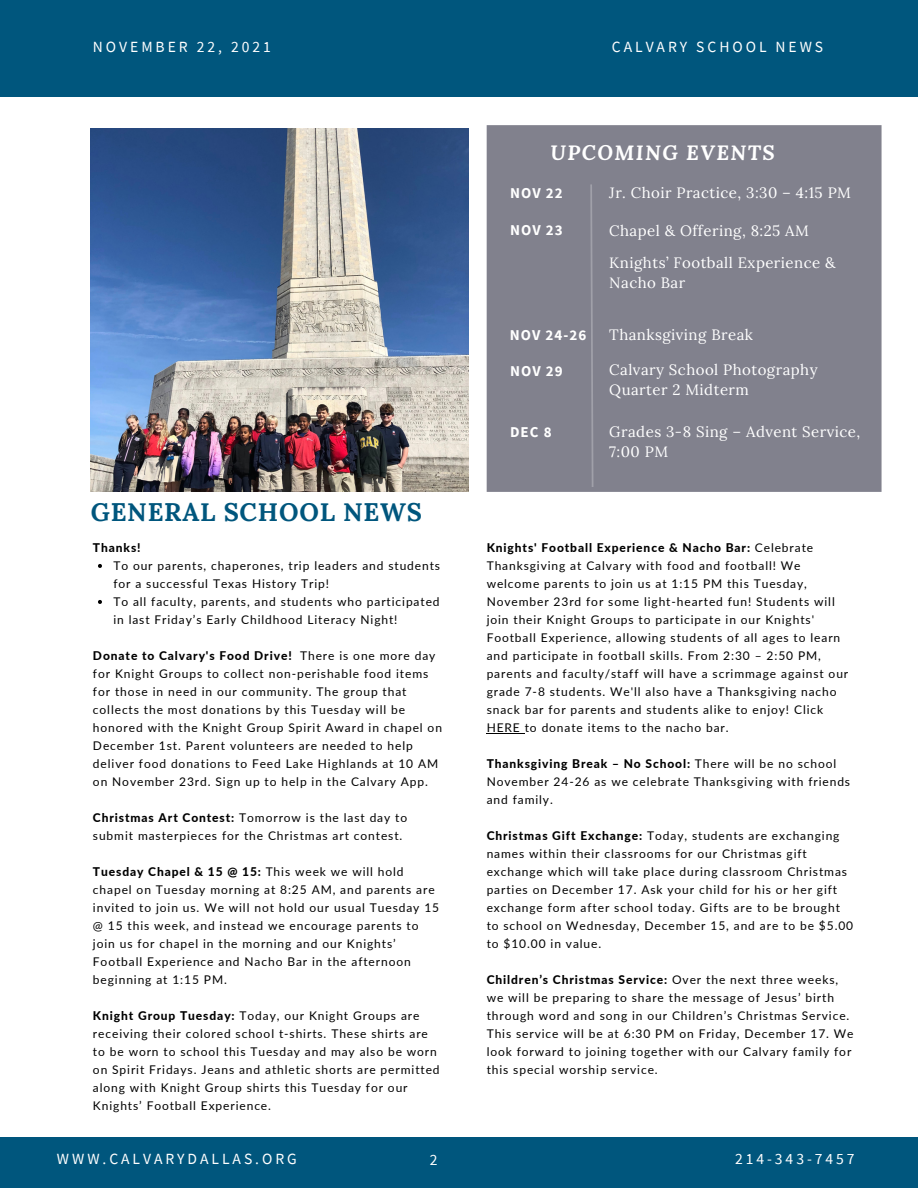
<style>
.page{position:relative;width:918px;height:1188px;background:#fff}
.page>*{position:absolute;margin:0;border:0;box-sizing:border-box;transform-origin:0 0}
.t1{font:700 25.35px "Lora";letter-spacing:.03em;color:#00567d}
.t2{font:italic 700 20.55px "Lora";letter-spacing:.07em;color:#fff}
.t3{font:15.6px "Source Sans Pro";letter-spacing:.19em;color:#fff}
.t4{font:15px/20.1px "Lora";letter-spacing:.03em;color:#fff}
.t5{font:700 15px "Source Sans Pro";letter-spacing:.07em;color:#fff}
.t6{font:12px/18px "Lato";letter-spacing:.075em;color:#000}
.t7{font:800 12px "Lato";letter-spacing:.075em;color:#000}
.s1{font-weight:800}
</style>
<div class="page">
<div style="left:0;top:0;width:918px;height:96px;background:#00567d"></div>
<svg style="left:98px;top:564px;width:4px;height:4px"></svg>
<svg style="left:98px;top:600px;width:4px;height:4px"></svg>
<div style="left:487px;top:125px;width:395px;height:367px;background:#81818d"></div>
<img style="left:91px;top:128px;width:378px;height:364px">
<svg style="left:590px;top:184px;width:3px;height:303px"></svg>
<hr style="left:487px;top:733px;width:38px;height:1px;background:#000">
<div style="left:0;top:1138px;width:918px;height:50px;background:#00567d"></div>
<p class="t3" style="left:93px;top:37px;width:179px">NOVEMBER 22, 2021</p>
<p class="t3" style="left:612px;top:37px;width:213px">CALVARY SCHOOL NEWS</p>
<p class="t2" style="left:551px;top:139px;width:226px">UPCOMING EVENTS</p>
<p class="t5" style="left:510px;top:183px;width:54px">NOV 22</p>
<p class="t4" style="left:609px;top:182px;width:243px">Jr. Choir Practice, 3:30 – 4:15 PM</p>
<p class="t5" style="left:510px;top:221px;width:54px">NOV 23</p>
<p class="t4" style="left:609px;top:221px;width:201px">Chapel &amp; Offering, 8:25 AM</p>
<p class="t4" style="left:609px;top:252px;width:228px">Knights’ Football Experience &amp;<br>Nacho Bar</p>
<p class="t1" style="left:91px;top:496px;width:333px">GENERAL SCHOOL NEWS</p>
<p class="t7" style="left:93px;top:540px;width:49px">Thanks!</p>
<p class="t6" style="left:113px;top:556px;width:328px">To our parents, chaperones, trip leaders and students for a successful Texas History Trip!</p>
<p class="t6" style="left:113px;top:592px;width:328px">To all faculty, parents, and students who participated in last Friday’s Early Childhood Literacy Night!</p>
<p class="t6" style="left:93px;top:646px;width:351px"><span class="s1">Donate to Calvary's Food Drive!</span> There is one more day for Knight Groups to collect non-perishable food items for those in need in our community. The group that collects the most donations by this Tuesday will be honored with the Knight Group Spirit Award in chapel on December 1st. Parent volunteers are needed to help deliver food donations to Feed Lake Highlands at 10 AM on November 23rd. Sign up to help in the Calvary App.</p>
<p class="t6" style="left:93px;top:808px;width:316px"><span class="s1">Christmas Art Contest:</span> Tomorrow is the last day to submit masterpieces for the Christmas art contest.</p>
<p class="t6" style="left:93px;top:862px;width:348px"><span class="s1">Tuesday Chapel &amp; 15 @ 15:</span> This week we will hold chapel on Tuesday morning at 8:25 AM, and parents are invited to join us. We will not hold our usual Tuesday 15 @ 15 this week, and instead we encourage parents to join us for chapel in the morning and our Knights’ Football Experience and Nacho Bar in the afternoon beginning at 1:15 PM.</p>
<p class="t6" style="left:93px;top:1006px;width:348px"><span class="s1">Knight Group Tuesday:</span> Today, our Knight Groups are receiving their colored school t-shirts. These shirts are to be worn to school this Tuesday and may also be worn on Spirit Fridays. Jeans and athletic shorts are permitted along with Knight Group shirts this Tuesday for our Knights’ Football Experience.</p>
<p class="t5" style="left:510px;top:325px;width:78px">NOV 24-26</p>
<p class="t4" style="left:609px;top:324px;width:145px">Thanksgiving Break</p>
<p class="t4" style="left:609px;top:360px;width:210px">Calvary School Photography</p>
<p class="t4" style="left:609px;top:380px;width:141px">Quarter 2 Midterm</p>
<p class="t4" style="left:609px;top:421px;width:253px">Grades 3-8 Sing – Advent Service,<br>7:00 PM</p>
<p class="t5" style="left:510px;top:361px;width:54px">NOV 29</p>
<p class="t5" style="left:510px;top:422px;width:43px">DEC 8</p>
<p class="t6" style="left:487px;top:538px;width:363px"><span class="s1">Knights' Football Experience &amp; Nacho Bar:</span> Celebrate Thanksgiving at Calvary with food and football! We welcome parents to join us at 1:15 PM this Tuesday, November 23rd for some light-hearted fun! Students will join their Knight Groups to participate in our Knights' Football Experience, allowing students of all ages to learn and participate in football skills. From 2:30 – 2:50 PM, parents and faculty/staff will have a scrimmage against our grade 7-8 students. We'll also have a Thanksgiving nacho snack bar for parents and students alike to enjoy! Click HERE to donate items to the nacho bar.</p>
<p class="t6" style="left:487px;top:754px;width:365px"><span class="s1">Thanksgiving Break – No School:</span> There will be no school<br>November 24-26 as we celebrate Thanksgiving with friends and family.</p>
<p class="t6" style="left:487px;top:826px;width:368px"><span class="s1">Christmas Gift Exchange:</span> Today, students are exchanging names within their classrooms for our Christmas gift exchange which will take place during classroom Christmas parties on December 17. Ask your child for his or her gift exchange form after school today. Gifts are to be brought to school on Wednesday, December 15, and are to be $5.00 to $10.00 in value.</p>
<p class="t6" style="left:487px;top:970px;width:368px"><span class="s1">Children’s Christmas Service:</span> Over the next three weeks, we will be preparing to share the message of Jesus’ birth through word and song in our Children’s Christmas Service.<br>This service will be at 6:30 PM on Friday, December 17. We look forward to joining together with our Calvary family for this special worship service.</p>
<p class="t3" style="left:57px;top:1148px;width:241px">WWW.CALVARYDALLAS.ORG</p>
<p class="t3" style="left:430px;top:1149px;width:9px">2</p>
<p class="t3" style="left:735px;top:1148px;width:121px">214-343-7457</p>
</div>
